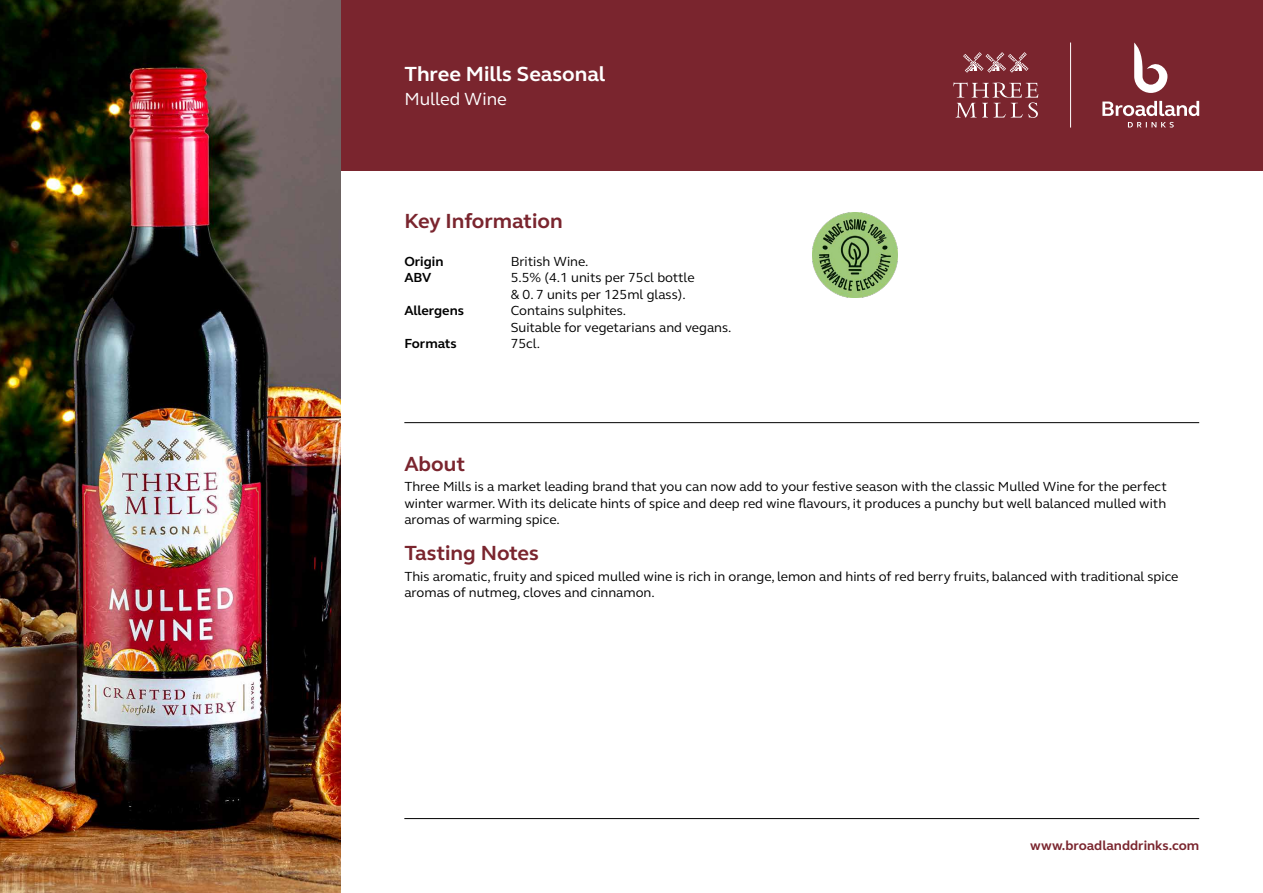
<style>
.page{position:relative;width:1263px;height:893px;background:#fff}
.page>*{position:absolute;margin:0;border:0;box-sizing:border-box;transform-origin:0 0}
.t1{font:700 21px "FS Elliot";color:#7a252e}
.t2{font:700 21px "FS Elliot";color:#fff}
.t3{font:18px "FS Elliot";color:#fff}
.t4{font:13.5px/16.5px "FS Elliot";color:#000}
.t5{font:700 13.5px "FS Elliot";color:#000}
.t6{font:700 13.5px "FS Elliot";color:#7a252e}
</style>
<div class="page">
<div style="left:341px;top:0;width:922px;height:170px;background:#7a252e"></div>
<hr style="left:404px;top:818px;width:795px;height:1px;background:#000">
<hr style="left:1070px;top:43px;width:1px;height:85px;background:#fff">
<hr style="left:404px;top:422px;width:795px;height:1px;background:#000">
<svg style="left:953px;top:52px;width:85px;height:66px"></svg>
<svg style="left:1128px;top:122px;width:46px;height:6px"></svg>
<svg style="left:1134px;top:43px;width:33px;height:50px"></svg>
<svg style="left:1102px;top:101px;width:97px;height:15px"></svg>
<img style="left:812px;top:213px;width:85px;height:85px">
<img style="left:0;top:0;width:341px;height:893px">
<h1 class="t2" style="left:404px;top:60px;width:202px">Three Mills Seasonal</h1>
<h2 class="t3" style="left:404px;top:87px;width:104px">Mulled Wine</h2>
<h1 class="t1" style="left:404px;top:207px;width:160px">Key Information</h1>
<p class="t5" style="left:404px;top:252px;width:41px">Origin</p>
<p class="t4" style="left:511px;top:252px;width:79px">British Wine.</p>
<p class="t5" style="left:404px;top:268px;width:29px">ABV</p>
<p class="t4" style="left:511px;top:269px;width:185px">5.5% (4.1 units per 75cl bottle &amp; 0. 7 units per 125ml glass).</p>
<p class="t5" style="left:404px;top:301px;width:61px">Allergens</p>
<p class="t4" style="left:511px;top:302px;width:222px">Contains sulphites.<br>Suitable for vegetarians and vegans.</p>
<p class="t5" style="left:404px;top:334px;width:54px">Formats</p>
<p class="t4" style="left:511px;top:335px;width:31px">75cl.</p>
<h1 class="t1" style="left:404px;top:449px;width:62px">About</h1>
<p class="t4" style="left:404px;top:478px;width:764px;text-align:justify">Three Mills is a market leading brand that you can now add to your festive season with the classic Mulled Wine for the perfect winter warmer. With its delicate hints of spice and deep red wine flavours, it produces a punchy but well balanced mulled with aromas of warming spice.</p>
<h1 class="t1" style="left:404px;top:539px;width:136px">Tasting Notes</h1>
<p class="t4" style="left:404px;top:567px;width:775px">This aromatic, fruity and spiced mulled wine is rich in orange, lemon and hints of red berry fruits, balanced with traditional spice aromas of nutmeg, cloves and cinnamon.</p>
<p class="t6" style="left:1030px;top:837px;width:171px">www.broadlanddrinks.com</p>
</div>
